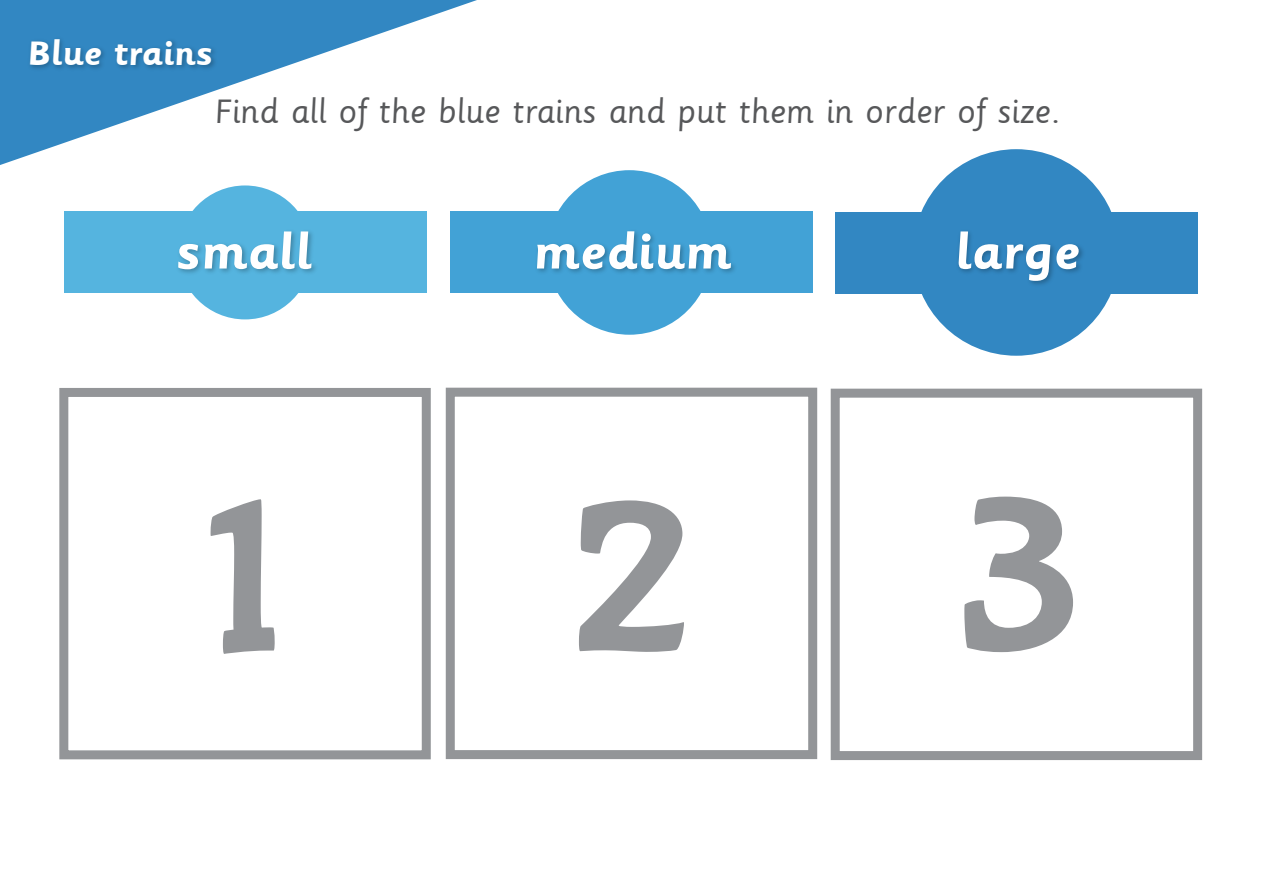
<style>
.page{position:relative;width:1263px;height:893px;background:#fff}
.page>*{position:absolute;margin:0;border:0;box-sizing:border-box;transform-origin:0 0}
.t1{font:225px "Bubblegum Sans";color:#939598}
.t2{font:700 54px "Sassoon Primary Type";color:#fff}
.t3{font:37.5px "Sassoon Primary Type";color:#57585a}
.t4{font:700 37.5px "Sassoon Primary Type";color:#fff}
</style>
<div class="page">
<div style="left:178px;top:185px;width:134px;height:134px;background:#55b4df;border-radius:50%"></div>
<div style="left:547px;top:170px;width:165px;height:165px;background:#42a2d6;border-radius:50%"></div>
<div style="left:913px;top:149px;width:206px;height:207px;background:#3287c2;border-radius:50%"></div>
<div style="left:59px;top:388px;width:372px;height:371px;background:#fff;border:9px solid #939598"></div>
<div style="left:446px;top:388px;width:371px;height:371px;background:#fff;border:9px solid #939598"></div>
<div style="left:831px;top:389px;width:371px;height:371px;background:#fff;border:9px solid #939598"></div>
<div style="left:64px;top:212px;width:362px;height:81px;background:#55b4df"></div>
<div style="left:450px;top:212px;width:363px;height:81px;background:#42a2d6"></div>
<div style="left:835px;top:212px;width:363px;height:81px;background:#3287c2"></div>
<img style="left:178px;top:231px;width:137px;height:42px">
<img style="left:537px;top:231px;width:198px;height:42px">
<img style="left:958px;top:232px;width:125px;height:53px">
<svg style="left:0;top:0;width:477px;height:165px"></svg>
<img style="left:23px;top:30px;width:198px;height:53px">
<p class="t4" style="left:27px;top:32px;width:187px">Blue trains</p>
<p class="t3" style="left:214px;top:91px;width:847px">Find all of the blue trains and put them in order of size.</p>
<h2 class="t2" style="left:176px;top:222px;width:137px">small</h2>
<h2 class="t2" style="left:532px;top:222px;width:200px">medium</h2>
<h2 class="t2" style="left:954px;top:222px;width:127px">large</h2>
<h1 class="t1" style="left:206px;top:460px;width:77px">1</h1>
<h1 class="t1" style="left:572px;top:458px;width:509px">2 3</h1>
</div>
